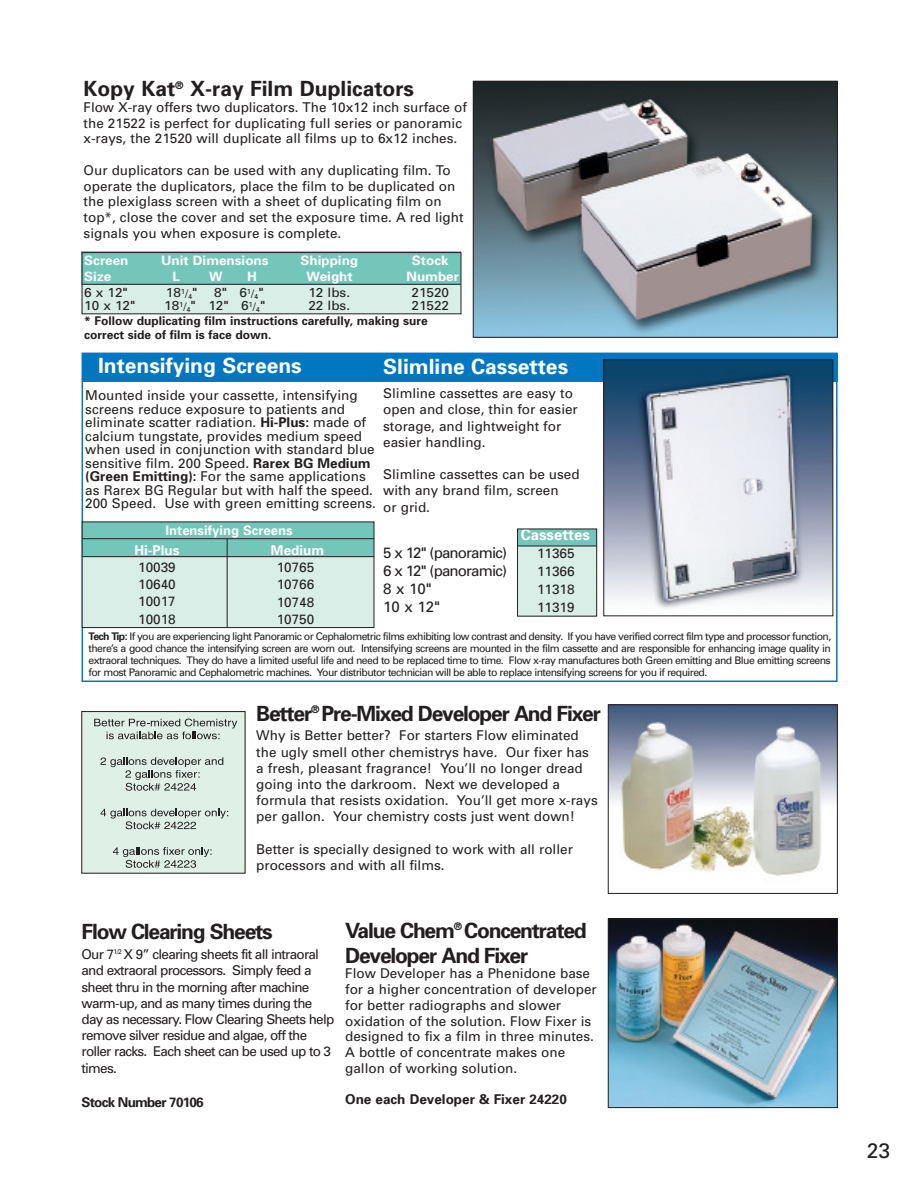
<style>
.page{position:relative;width:918px;height:1188px;background:#fff}
.page>*{position:absolute;margin:0;border:0;box-sizing:border-box;transform-origin:0 0}
.t1{font:700 21px/25.2px "Univers";letter-spacing:-.055em;color:#231f20}
.t2{font:700 21px "Univers";color:#fff}
.t3{font:700 21px "Univers";color:#231f20}
.t4{font:21px "Univers";color:#231f20}
.t5{font:15px "Univers";letter-spacing:-.055em;color:#231f20}
.t6{font:700 15px "Univers";color:#fff}
.t7{font:13.5px/15.8px "Univers";color:#231f20}
.t8{font:13.5px/16.2px "Univers";letter-spacing:-.055em;color:#231f20}
.t9{font:700 13.5px "Univers";color:#231f20}
.t10{font:700 13.5px "Univers";letter-spacing:-.055em;color:#231f20}
.t11{font:700 13.5px "Univers";color:#fff}
.t12{font:700 13.05px "Univers";color:#fff}
.t13{font:12.9px "Univers";color:#231f20;scale:1.04 1}
.t14{font:700 12.9px "Univers";color:#fff;scale:1.04 1}
.t15{font:700 12px/14.4px "Univers";color:#231f20}
.t16{font:10.5px/12px "Univers";letter-spacing:-.055em;color:#231f20;text-align:justify}
.s1{font-size:10.5px}
.s2{font-weight:700}
</style>
<div class="page">
<div style="left:82px;top:353px;width:756px;height:28px;background:#0077c0"></div>
<div style="left:82px;top:353px;width:756px;height:329px;border:2px solid #0077c0"></div>
<img style="left:610px;top:921px;width:226px;height:185px">
<div style="left:608px;top:919px;width:230px;height:189px;border:1px solid #231f20"></div>
<div style="left:82px;top:252px;width:379px;height:36px;background:#73c7ba"></div>
<div style="left:82px;top:285px;width:379px;height:29px;background:#d9eee6"></div>
<div style="left:517px;top:529px;width:80px;height:17px;background:#73c7ba"></div>
<div style="left:82px;top:522px;width:292px;height:35px;background:#73c7ba"></div>
<div style="left:518px;top:546px;width:79px;height:71px;background:#d9eee6"></div>
<div style="left:82px;top:557px;width:292px;height:71px;background:#d9eee6"></div>
<img style="left:475px;top:83px;width:361px;height:253px">
<div style="left:473px;top:81px;width:365px;height:257px;border:1px solid #231f20"></div>
<img style="left:606px;top:362px;width:225px;height:247px">
<div style="left:604px;top:360px;width:229px;height:256px;border:1px solid #231f20"></div>
<img style="left:610px;top:707px;width:226px;height:169px">
<div style="left:608px;top:705px;width:230px;height:189px;border:1px solid #231f20"></div>
<div style="left:517px;top:529px;width:80px;height:88px;border:1px solid #231f20"></div>
<div style="left:82px;top:522px;width:292px;height:106px;border:1px solid #231f20"></div>
<hr style="left:517px;top:546px;width:79px;height:1px;background:#231f20">
<hr style="left:83px;top:556px;width:291px;height:1px;background:#231f20">
<hr style="left:83px;top:538px;width:291px;height:1px;background:#231f20">
<hr style="left:227px;top:539px;width:1px;height:88px;background:#231f20">
<div style="left:82px;top:252px;width:379px;height:62px;border:1px solid #231f20"></div>
<hr style="left:82px;top:284px;width:379px;height:1px;background:#231f20">
<div style="left:82px;top:712px;width:163px;height:161px;background:#dff0e7"></div>
<svg style="left:94px;top:719px;width:143px;height:20px"></svg>
<svg style="left:100px;top:757px;width:123px;height:34px"></svg>
<svg style="left:100px;top:809px;width:128px;height:20px"></svg>
<svg style="left:113px;top:847px;width:99px;height:21px"></svg>
<h1 class="t3" style="left:84px;top:81px;width:332px">Kopy Kat<sup>®</sup> X-ray Film Duplicators</h1>
<p class="t7" style="left:84px;top:100px;width:385px">Flow X-ray offers two duplicators. The 10x12 inch surface of the 21522 is perfect for duplicating full series or panoramic x-rays, the 21520 will duplicate all films up to 6x12 inches.</p>
<p class="t7" style="left:84px;top:163px;width:381px">Our duplicators can be used with any duplicating film. To operate the duplicators, place the film to be duplicated on the plexiglass screen with a sheet of duplicating film on top*, close the cover and set the exposure time. A red light signals you when exposure is complete.</p>
<p class="t14" style="left:84px;top:256px;width:44px">Screen</p>
<p class="t14" style="left:161px;top:256px;width:105px">Unit Dimensions</p>
<p class="t14" style="left:300px;top:256px;width:57px">Shipping</p>
<p class="t14" style="left:412px;top:256px;width:37px">Stock</p>
<p class="t14" style="left:84px;top:271px;width:27px">Size</p>
<p class="t14" style="left:173px;top:271px;width:9px">L</p>
<p class="t14" style="left:209px;top:271px;width:14px">W</p>
<p class="t14" style="left:247px;top:271px;width:11px">H</p>
<p class="t14" style="left:307px;top:271px;width:46px">Weight</p>
<p class="t14" style="left:407px;top:271px;width:52px">Number</p>
<p class="t13" style="left:84px;top:287px;width:43px">6 x 12"</p>
<p class="t13" style="left:166px;top:287px;width:32px">18<sup>1</sup><span class="s1">/</span><sub>4</sub>"</p>
<p class="t13" style="left:214px;top:287px;width:49px">8" 6<sup>1</sup><span class="s1">/</span><sub>4</sub>"</p>
<p class="t13" style="left:308px;top:287px;width:42px">12 lbs.</p>
<p class="t13" style="left:412px;top:287px;width:38px">21520</p>
<p class="t13" style="left:84px;top:300px;width:51px">10 x 12"</p>
<p class="t13" style="left:164px;top:300px;width:99px">18<sup>1</sup><span class="s1">/</span><sub>4</sub>" 12" 6<sup>1</sup><span class="s1">/</span><sub>4</sub>"</p>
<p class="t13" style="left:308px;top:300px;width:42px">22 lbs.</p>
<p class="t13" style="left:412px;top:300px;width:38px">21522</p>
<p class="t15" style="left:84px;top:314px;width:345px">* Follow duplicating film instructions carefully, making sure correct side of film is face down.</p>
<h1 class="t2" style="left:98px;top:358px;width:205px">Intensifying Screens</h1>
<p class="t7" style="left:85px;top:390px;width:292px;line-height:13.5px">Mounted inside your cassette, intensifying screens reduce exposure to patients and eliminate scatter radiation. <span class="s2">Hi-Plus:</span> made of calcium tungstate, provides medium speed when used in conjunction with standard blue sensitive film. 200 Speed. <span class="s2">Rarex BG Medium (Green Emitting):</span> For the same applications as Rarex BG Regular but with half the speed.<br>200 Speed. Use with green emitting screens.</p>
<p class="t12" style="left:166px;top:525px;width:128px">Intensifying Screens</p>
<p class="t11" style="left:134px;top:545px;width:46px">Hi-Plus</p>
<p class="t7" style="left:138px;top:560px;width:39px;line-height:17.2px;text-align:justify">10039<br>10640<br>10017<br>10018</p>
<p class="t11" style="left:271px;top:545px;width:55px">Medium</p>
<p class="t7" style="left:277px;top:560px;width:39px;line-height:17.2px;text-align:justify">10765<br>10766<br>10748<br>10750</p>
<h1 class="t2" style="left:383px;top:359px;width:186px">Slimline Cassettes</h1>
<p class="t7" style="left:383px;top:387px;width:196px;line-height:16.2px">Slimline cassettes are easy to open and close, thin for easier storage, and lightweight for easier handling.</p>
<p class="t7" style="left:383px;top:468px;width:198px;line-height:16.2px">Slimline cassettes can be used with any brand film, screen<br>or grid.</p>
<p class="t6" style="left:521px;top:529px;width:71px">Cassettes</p>
<p class="t5" style="left:383px;top:547px;width:125px">5 x 12" (panoramic)</p>
<p class="t7" style="left:537px;top:547px;width:39px">11365</p>
<p class="t5" style="left:383px;top:565px;width:125px">6 x 12" (panoramic)</p>
<p class="t7" style="left:537px;top:565px;width:39px">11366</p>
<p class="t5" style="left:383px;top:583px;width:50px">8 x 10"</p>
<p class="t7" style="left:537px;top:583px;width:39px">11318</p>
<p class="t5" style="left:383px;top:601px;width:58px">10 x 12"</p>
<p class="t7" style="left:537px;top:601px;width:39px">11319</p>
<p class="t16" style="left:89px;top:631px;width:744px"><span class="s2">Tech Tip:</span> If you are experiencing light Panoramic or Cephalometric films exhibiting low contrast and density. If you have verified correct film type and processor function, there’s a good chance the intensifying screen are worn out. Intensifying screens are mounted in the film cassette and are responsible for enhancing image quality in extraoral techniques. They do have a limited useful life and need to be replaced time to time. Flow x-ray manufactures both Green emitting and Blue emitting screens for most Panoramic and Cephalometric machines. Your distributor technician will be able to replace intensifying screens for you if required.</p>
<h1 class="t1" style="left:256px;top:702px;width:346px">Better<sup>®</sup> Pre-Mixed Developer And Fixer</h1>
<p class="t7" style="left:256px;top:729px;width:343px;line-height:16.2px">Why is Better better? For starters Flow eliminated the ugly smell other chemistrys have. Our fixer has a fresh, pleasant fragrance! You’ll no longer dread going into the darkroom. Next we developed a formula that resists oxidation. You’ll get more x-rays per gallon. Your chemistry costs just went down!</p>
<p class="t7" style="left:256px;top:842px;width:318px;line-height:16.2px">Better is specially designed to work with all roller processors and with all films.</p>
<h1 class="t1" style="left:82px;top:921px;width:193px">Flow Clearing Sheets</h1>
<p class="t8" style="left:82px;top:948px;width:254px">Our 7<sup>1/2</sup> X 9” clearing sheets fit all intraoral and extraoral processors. Simply feed a sheet thru in the morning after machine warm-up, and as many times during the day as necessary. Flow Clearing Sheets help remove silver residue and algae, off the roller racks. Each sheet can be used up to 3 times.</p>
<p class="t10" style="left:82px;top:1097px;width:124px">Stock Number 70106</p>
<h1 class="t1" style="left:345px;top:919px;width:243px">Value Chem<sup>®</sup> Concentrated<br>Developer And Fixer</h1>
<p class="t7" style="left:345px;top:967px;width:253px">Flow Developer has a Phenidone base for a higher concentration of developer for better radiographs and slower oxidation of the solution. Flow Fixer is designed to fix a film in three minutes.<br>A bottle of concentrate makes one gallon of working solution.</p>
<p class="t9" style="left:345px;top:1095px;width:223px">One each Developer &amp; Fixer 24220</p>
<h1 class="t4" style="left:867px;top:1143px;width:25px">23</h1>
</div>
